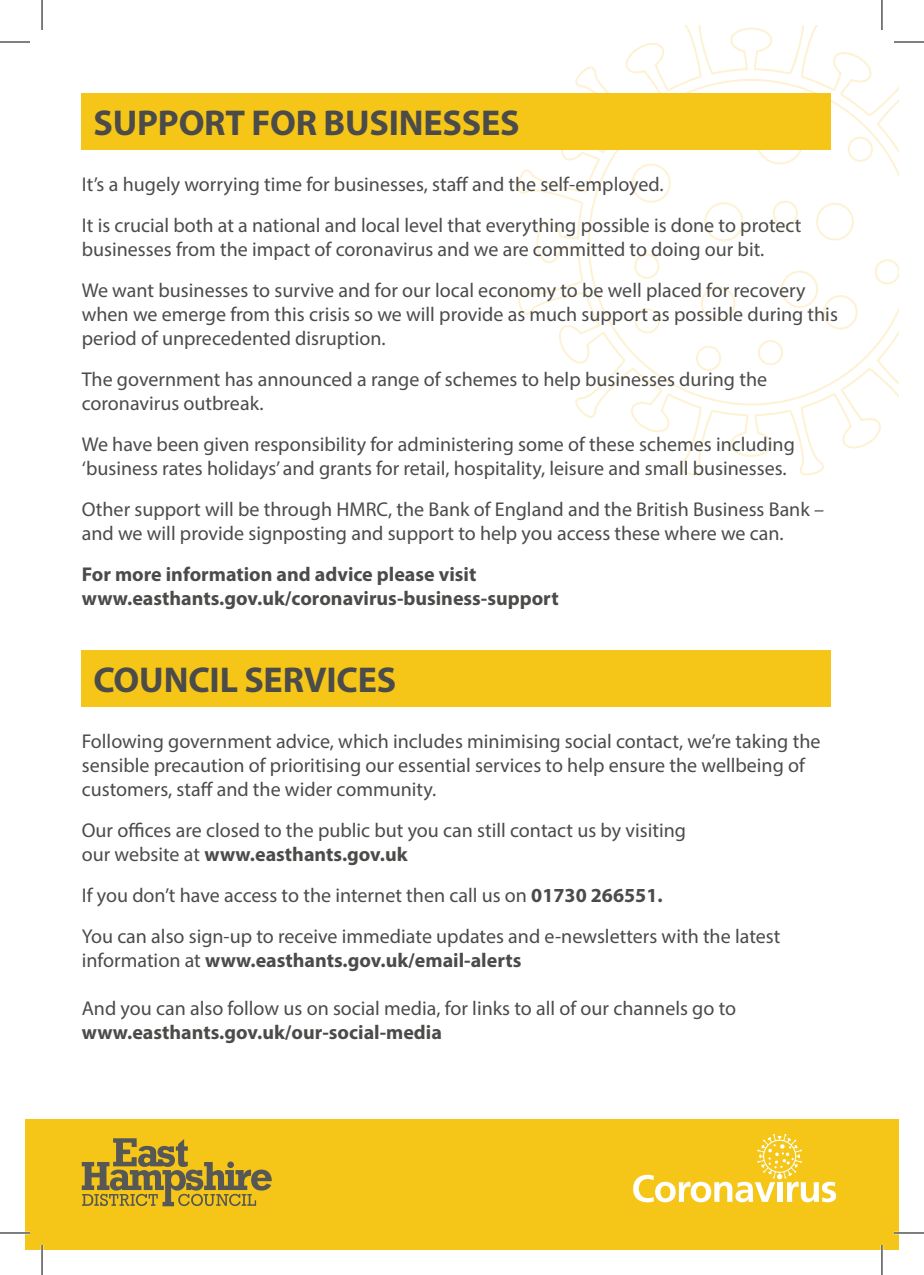
<style>
.page{position:relative;width:924px;height:1275px;background:#fff}
.page>*{position:absolute;margin:0;border:0;box-sizing:border-box;transform-origin:0 0}
.t1{font:700 36px "Myriad Pro";letter-spacing:-.005em;color:#4b4b4a}
.t2{font:20px/24px "Myriad Pro";color:#4b4b4a}
.t3{font:700 20px/24px "Myriad Pro";color:#4b4b4a}
.s1{font-weight:700}
</style>
<div class="page">
<div style="left:25px;top:1119px;width:873px;height:131px;background:#f5c618"></div>
<svg style="left:633px;top:1134px;width:202px;height:68px"></svg>
<svg style="left:82px;top:1138px;width:189px;height:68px"></svg>
<svg style="left:517px;top:25px;width:381px;height:451px"></svg>
<div style="left:82px;top:93px;width:748px;height:57px;background:#f5c618"></div>
<div style="left:82px;top:650px;width:748px;height:56px;background:#f5c618"></div>
<hr style="left:893px;top:41px;width:30px;height:2px;background:#fff">
<hr style="left:0;top:1231px;width:30px;height:3px;background:#fff">
<hr style="left:893px;top:1231px;width:30px;height:3px;background:#fff">
<hr style="left:41px;top:1245px;width:2px;height:30px;background:#fff">
<hr style="left:880px;top:0;width:2px;height:30px;background:#fff">
<hr style="left:880px;top:1245px;width:2px;height:30px;background:#fff">
<hr style="left:0;top:42px;width:30px;height:1px;background:#000">
<hr style="left:893px;top:42px;width:30px;height:1px;background:#000">
<hr style="left:0;top:1232px;width:30px;height:1px;background:#000">
<hr style="left:893px;top:1232px;width:30px;height:1px;background:#000">
<hr style="left:42px;top:0;width:1px;height:30px;background:#000">
<hr style="left:42px;top:1245px;width:1px;height:30px;background:#000">
<hr style="left:881px;top:0;width:1px;height:30px;background:#000">
<hr style="left:881px;top:1245px;width:1px;height:30px;background:#000">
<p class="t1" style="left:93px;top:99px;width:427px">SUPPORT FOR BUSINESSES</p>
<p class="t2" style="left:82px;top:172px;width:583px">It’s a hugely worrying time for businesses, staff and the self-employed.</p>
<p class="t2" style="left:82px;top:213px;width:720px">It is crucial both at a national and local level that everything possible is done to protect businesses from the impact of coronavirus and we are committed to doing our bit.</p>
<p class="t2" style="left:82px;top:278px;width:757px">We want businesses to survive and for our local economy to be well placed for recovery when we emerge from this crisis so we will provide as much support as possible during this period of unprecedented disruption.</p>
<p class="t2" style="left:82px;top:367px;width:686px">The government has announced a range of schemes to help businesses during the coronavirus outbreak.</p>
<p class="t2" style="left:82px;top:432px;width:714px">We have been given responsibility for administering some of these schemes including ‘business rates holidays’ and grants for retail, hospitality, leisure and small businesses.</p>
<p class="t2" style="left:82px;top:497px;width:743px">Other support will be through HMRC, the Bank of England and the British Business Bank – and we will provide signposting and support to help you access these where we can.</p>
<p class="t3" style="left:82px;top:561px;width:478px">For more information and advice please visit www.easthants.gov.uk/coronavirus-business-support</p>
<p class="t1" style="left:93px;top:656px;width:304px">COUNCIL SERVICES</p>
<p class="t2" style="left:82px;top:728px;width:739px">Following government advice, which includes minimising social contact, we’re taking the sensible precaution of prioritising our essential services to help ensure the wellbeing of customers, staff and the wider community.</p>
<p class="t2" style="left:82px;top:817px;width:605px">Our offices are closed to the public but you can still contact us by visiting our website at <span class="s1">www.easthants.gov.uk</span></p>
<p class="t2" style="left:82px;top:882px;width:582px">If you don’t have access to the internet then call us on <span class="s1">01730 266551.</span></p>
<p class="t2" style="left:82px;top:923px;width:699px">You can also sign-up to receive immediate updates and e-newsletters with the latest information at <span class="s1">www.easthants.gov.uk/email-alerts</span></p>
<p class="t2" style="left:82px;top:995px;width:655px">And you can also follow us on social media, for links to all of our channels go to <span class="s1">www.easthants.gov.uk/our-social-media</span></p>
</div>
